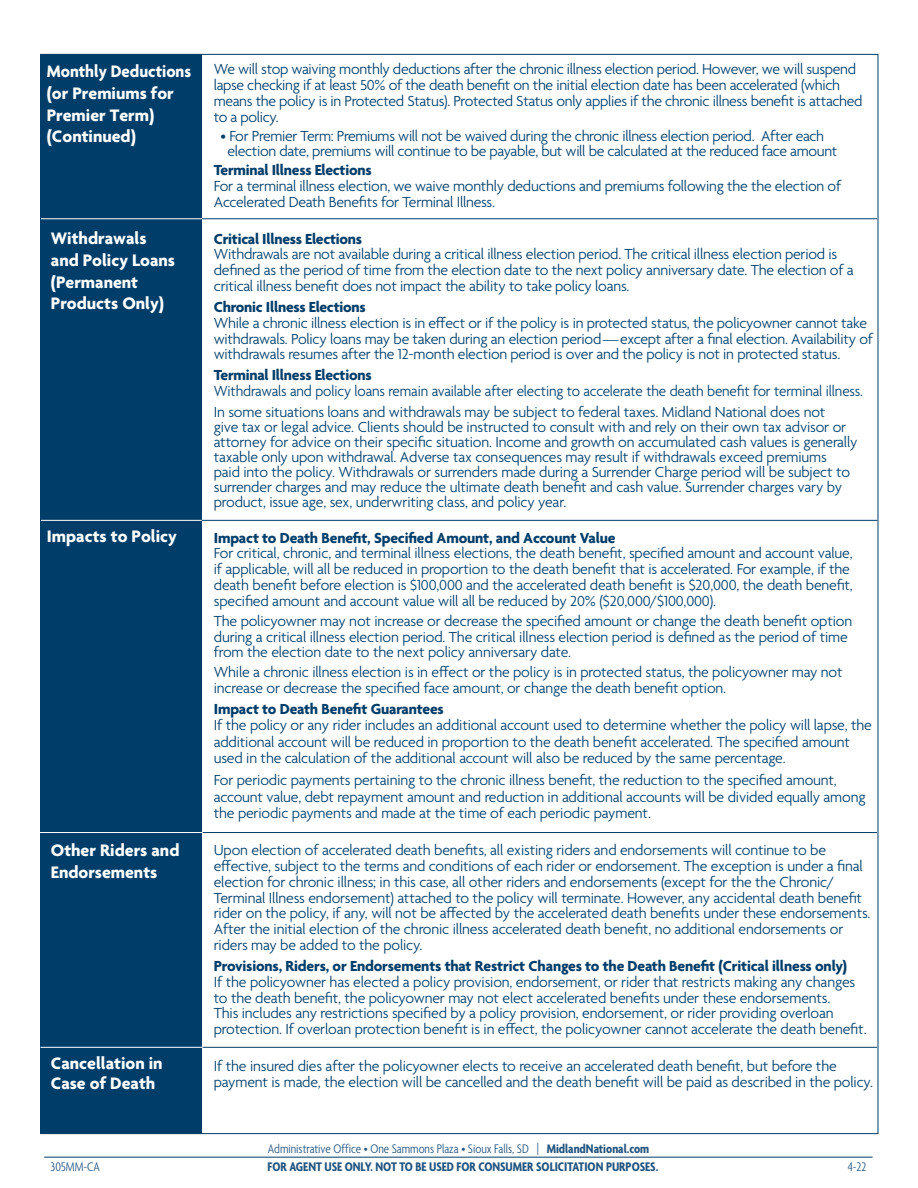
<style>
.page{position:relative;width:918px;height:1188px;background:#fff}
.page>*{position:absolute;margin:0;border:0;box-sizing:border-box;transform-origin:0 0}
.t1{font:700 18px/21.6px "Agenda";color:#fff}
.t2{font:700 18px/21.6px "Agenda";color:#fff;scale:.94 1}
.t3{font:18px "Times";color:#231f20}
.t4{font:300 15.75px/15.8px "Agenda";letter-spacing:-.01em;color:#003d69}
.t5{font:300 15.75px/15.8px "Agenda";letter-spacing:-.01em;color:#003d69;scale:.96 1}
.t6{font:300 condensed 13.5px "Agenda";color:#22547f}
.t7{font:700 condensed 13.5px "Agenda";color:#22547f}
.s1{font-weight:700}
</style>
<div class="page">
<hr style="left:44px;top:1157px;width:829px;height:1px;background:#003d69">
<div style="left:40px;top:54px;width:162px;height:1080px;background:#003d69"></div>
<hr style="left:202px;top:1047px;width:675px;height:1px;background:#003d69">
<hr style="left:40px;top:1047px;width:162px;height:1px;background:#fff">
<hr style="left:202px;top:832px;width:675px;height:1px;background:#003d69">
<hr style="left:40px;top:832px;width:163px;height:1px;background:#fff">
<hr style="left:202px;top:520px;width:676px;height:1px;background:#003d69">
<hr style="left:41px;top:520px;width:161px;height:1px;background:#fff">
<hr style="left:202px;top:218px;width:675px;height:1px;background:#003d69">
<hr style="left:41px;top:218px;width:161px;height:1px;background:#fff">
<p class="t3" style="left:46px;top:45px;width:7px">\</p>
<p class="t2" style="left:47px;top:62px;width:155px">Monthly Deductions (or Premiums for<br>Premier Term)</p>
<p class="t1" style="left:47px;top:127px;width:91px">(Continued)</p>
<p class="t1" style="left:51px;top:229px;width:126px">Withdrawals and Policy Loans</p>
<p class="t1" style="left:51px;top:272px;width:115px">(Permanent<br>Products Only)</p>
<p class="t1" style="left:47px;top:527px;width:132px">Impacts to Policy</p>
<p class="t1" style="left:51px;top:841px;width:130px">Other Riders and<br>Endorsements</p>
<p class="t1" style="left:51px;top:1055px;width:113px;line-height:19.5px">Cancellation in<br>Case of Death</p>
<p class="t4" style="left:214px;top:62px;width:650px">We will stop waiving monthly deductions after the chronic illness election period. However, we will suspend lapse checking if at least 50% of the death benefit on the initial election date has been accelerated (which means the policy is in Protected Status). Protected Status only applies if the chronic illness benefit is attached to a policy.</p>
<p class="t4" style="left:228px;top:129px;width:611px;text-indent:-7px">• For Premier Term: Premiums will not be waived during the chronic illness election period. After each election date, premiums will continue to be payable, but will be calculated at the reduced face amount</p>
<p class="t4" style="left:214px;top:163px;width:629px"><span class="s1">Terminal Illness Elections<br></span>For a terminal illness election, we waive monthly deductions and premiums following the the election of<br>Accelerated Death Benefits for Terminal Illness.</p>
<p class="t4" style="left:214px;top:232px;width:642px"><span class="s1">Critical Illness Elections<br></span>Withdrawals are not available during a critical illness election period. The critical illness election period is defined as the period of time from the election date to the next policy anniversary date. The election of a critical illness benefit does not impact the ability to take policy loans.</p>
<p class="t4" style="left:214px;top:300px;width:661px"><span class="s1">Chronic Illness Elections<br></span>While a chronic illness election is in effect or if the policy is in protected status, the policyowner cannot take withdrawals. Policy loans may be taken during an election period—except after a final election. Availability of withdrawals resumes after the 12-month election period is over and the policy is not in protected status.</p>
<p class="t5" style="left:214px;top:369px;width:678px"><span class="s1">Terminal Illness Elections<br></span>Withdrawals and policy loans remain available after electing to accelerate the death benefit for terminal illness.</p>
<p class="t4" style="left:214px;top:405px;width:645px;line-height:15px">In some situations loans and withdrawals may be subject to federal taxes. Midland National does not<br>give tax or legal advice. Clients should be instructed to consult with and rely on their own tax advisor or attorney for advice on their specific situation. Income and growth on accumulated cash values is generally taxable only upon withdrawal. Adverse tax consequences may result if withdrawals exceed premiums<br>paid into the policy. Withdrawals or surrenders made during a Surrender Charge period will be subject to surrender charges and may reduce the ultimate death benefit and cash value. Surrender charges vary by product, issue age, sex, underwriting class, and policy year.</p>
<p class="t4" style="left:214px;top:531px;width:641px"><span class="s1">Impact to Death Benefit, Specified Amount, and Account Value<br></span>For critical, chronic, and terminal illness elections, the death benefit, specified amount and account value, if applicable, will all be reduced in proportion to the death benefit that is accelerated. For example, if the death benefit before election is $100,000 and the accelerated death benefit is $20,000, the death benefit, specified amount and account value will all be reduced by 20% ($20,000/$100,000).</p>
<p class="t4" style="left:214px;top:614px;width:640px">The policyowner may not increase or decrease the specified amount or change the death benefit option during a critical illness election period. The critical illness election period is defined as the period of time from the election date to the next policy anniversary date.</p>
<p class="t4" style="left:214px;top:665px;width:630px">While a chronic illness election is in effect or the policy is in protected status, the policyowner may not increase or decrease the specified face amount, or change the death benefit option.</p>
<p class="t4" style="left:214px;top:702px;width:660px;line-height:16.5px"><span class="s1">Impact to Death Benefit Guarantees<br></span>If the policy or any rider includes an additional account used to determine whether the policy will lapse, the additional account will be reduced in proportion to the death benefit accelerated. The specified amount used in the calculation of the additional account will also be reduced by the same percentage.</p>
<p class="t4" style="left:214px;top:773px;width:653px;line-height:16.5px">For periodic payments pertaining to the chronic illness benefit, the reduction to the specified amount, account value, debt repayment amount and reduction in additional accounts will be divided equally among the periodic payments and made at the time of each periodic payment.</p>
<p class="t4" style="left:214px;top:843px;width:658px">Upon election of accelerated death benefits, all existing riders and endorsements will continue to be effective, subject to the terms and conditions of each rider or endorsement. The exception is under a final election for chronic illness; in this case, all other riders and endorsements (except for the the Chronic/ Terminal Illness endorsement) attached to the policy will terminate. However, any accidental death benefit rider on the policy, if any, will not be affected by the accelerated death benefits under these endorsements.<br>After the initial election of the chronic illness accelerated death benefit, no additional endorsements or riders may be added to the policy.</p>
<p class="t4" style="left:214px;top:959px;width:654px"><span class="s1">Provisions, Riders, or Endorsements that Restrict Changes to the Death Benefit (Critical illness only)<br></span>If the policyowner has elected a policy provision, endorsement, or rider that restricts making any changes to the death benefit, the policyowner may not elect accelerated benefits under these endorsements.<br>This includes any restrictions specified by a policy provision, endorsement, or rider providing overloan protection. If overloan protection benefit is in effect, the policyowner cannot accelerate the death benefit.</p>
<p class="t4" style="left:214px;top:1059px;width:661px">If the insured dies after the policyowner elects to receive an accelerated death benefit, but before the payment is made, the election will be cancelled and the death benefit will be paid as described in the policy.</p>
<p class="t6" style="left:268px;top:1141px;width:383px">Administrative Office • One Sammons Plaza • Sioux Falls, SD | <span class="s1">MidlandNational.com</span></p>
<p class="t6" style="left:51px;top:1159px;width:51px">305MM-CA</p>
<p class="t7" style="left:268px;top:1159px;width:392px">FOR AGENT USE ONLY. NOT TO BE USED FOR CONSUMER SOLICITATION PURPOSES.</p>
<p class="t6" style="left:848px;top:1159px;width:20px">4-22</p>
</div>
